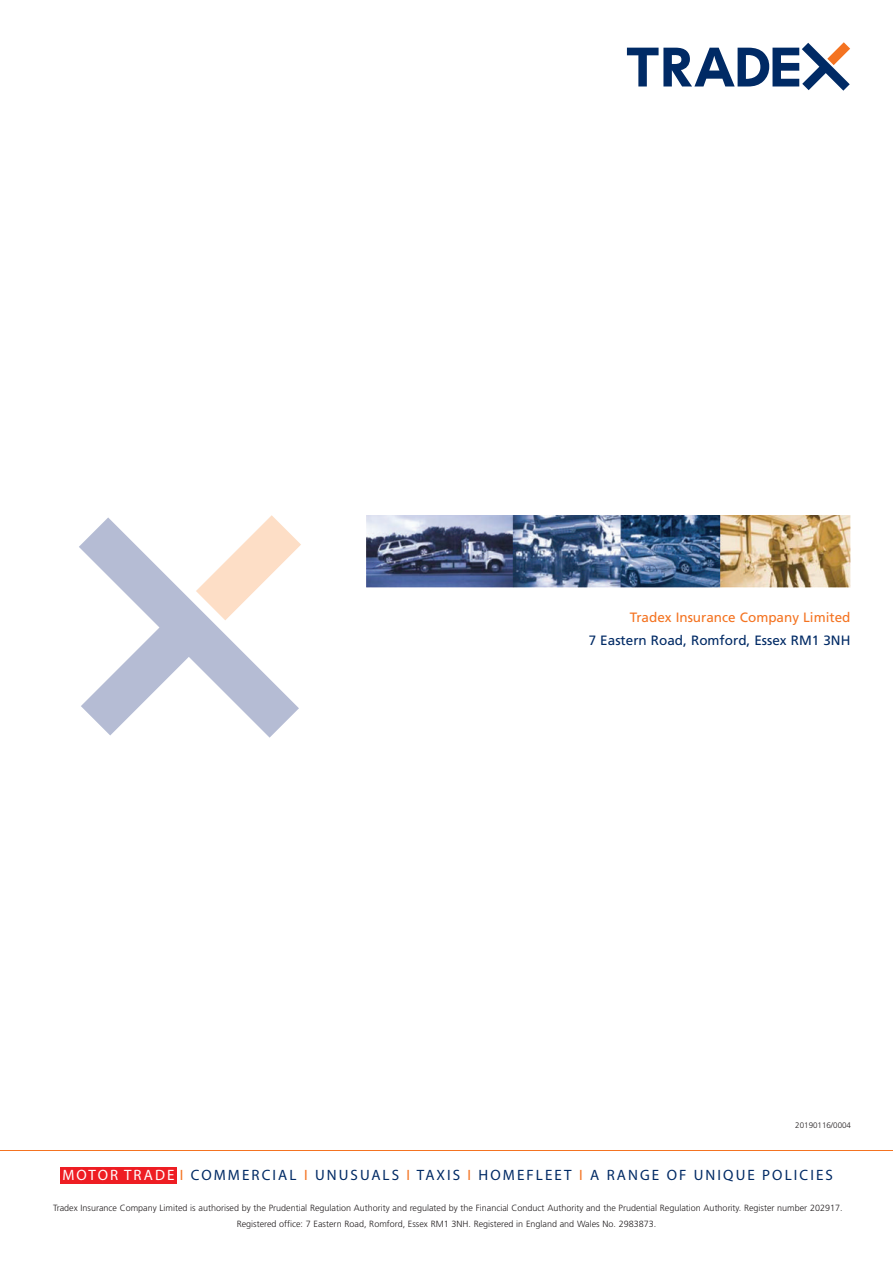
<style>
.page{position:relative;width:893px;height:1263px;background:#fff}
.page>*{position:absolute;margin:0;border:0;box-sizing:border-box;transform-origin:0 0}
.t1{font:15px "Myriad Pro";letter-spacing:.14em;color:#002a65}
.t2{font:13.5px "Frutiger";color:#002a65}
.t3{font:13.5px "Frutiger";color:#f47321}
.t4{font:300 9px/16.2px "Frutiger";color:#231f20;text-align:center}
.t5{font:300 8.1px "Frutiger";color:#231f20}
.s1{color:#fff}
.s2{color:#f47321}
</style>
<div class="page">
<div style="left:60px;top:1167px;width:117px;height:16px;background:#ee1d23"></div>
<hr style="left:0;top:1150px;width:893px;height:1px;background:#f47321">
<svg style="left:627px;top:42px;width:223px;height:49px"></svg>
<svg style="left:79px;top:517px;width:220px;height:221px"></svg>
<img style="left:367px;top:515px;width:483px;height:72px">
<h2 class="t3" style="left:630px;top:612px;width:222px">Tradex Insurance Company Limited</h2>
<h2 class="t2" style="left:589px;top:635px;width:263px">7 Eastern Road, Romford, Essex RM1 3NH</h2>
<p class="t5" style="left:795px;top:1122px;width:57px">20190116/0004</p>
<h1 class="t1" style="left:62px;top:1170px;width:772px"><span class="s1">MOTOR TRADE</span> <span class="s2">I</span> COMMERCIAL <span class="s2">I</span> UNUSUALS <span class="s2">I</span> TAXIS <span class="s2">I</span> HOMEFLEET <span class="s2">I</span> A RANGE OF UNIQUE POLICIES</h1>
<p class="t4" style="left:53px;top:1200px;width:791px">Tradex Insurance Company Limited is authorised by the Prudential Regulation Authority and regulated by the Financial Conduct Authority and the Prudential Regulation Authority. Register number 202917.<br>Registered office: 7 Eastern Road, Romford, Essex RM1 3NH. Registered in England and Wales No. 2983873.</p>
</div>
